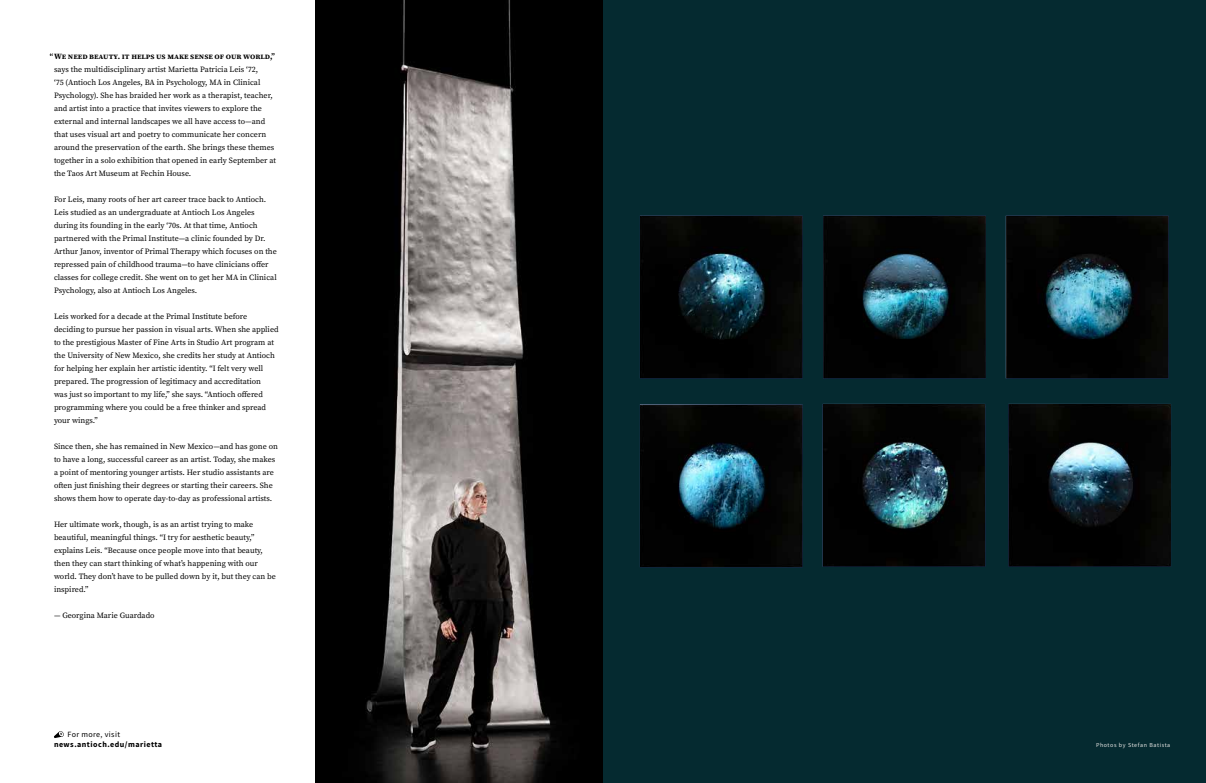
<style>
.page{position:relative;width:1206px;height:783px;background:#fff}
.page>*{position:absolute;margin:0;border:0;box-sizing:border-box;transform-origin:0 0}
.t1{font:8px/13px "Source Serif Pro";color:#000}
.t2{font:700 8px "Source Serif Pro";letter-spacing:.055em;color:#000}
.t3{font:700 8px "Source Sans Pro";letter-spacing:.06em;color:#000}
.t4{font:8px "Source Sans Pro";letter-spacing:.045em;color:#000}
.t5{font:6px "Source Sans Pro";letter-spacing:.095em;color:#e7e6e4}
</style>
<div class="page">
<img style="left:315px;top:0;width:288px;height:783px">
<div style="left:603px;top:0;width:603px;height:783px;background:#052a30"></div>
<img style="left:640px;top:216px;width:531px;height:351px">
<svg style="left:54px;top:731px;width:10px;height:7px"></svg>
<p class="t2" style="left:54px;top:51px;width:223px">We need beauty. it helps us make sense of our world,”</p>
<p class="t1" style="left:54px;top:63px;width:224px">says the multidisciplinary artist Marietta Patricia Leis ‘72,<br>‘75 (Antioch Los Angeles, BA in Psychology, MA in Clinical Psychology). She has braided her work as a therapist, teacher, and artist into a practice that invites viewers to explore the external and internal landscapes we all have access to—and that uses visual art and poetry to communicate her concern around the preservation of the earth. She brings these themes together in a solo exhibition that opened in early September at the Taos Art Museum at Fechin House.</p>
<p class="t1" style="left:54px;top:193px;width:224px">For Leis, many roots of her art career trace back to Antioch.<br>Leis studied as an undergraduate at Antioch Los Angeles during its founding in the early ‘70s. At that time, Antioch partnered with the Primal Institute—a clinic founded by Dr.<br>Arthur Janov, inventor of Primal Therapy which focuses on the repressed pain of childhood trauma—to have clinicians offer classes for college credit. She went on to get her MA in Clinical Psychology, also at Antioch Los Angeles.</p>
<p class="t1" style="left:54px;top:310px;width:226px">Leis worked for a decade at the Primal Institute before deciding to pursue her passion in visual arts. When she applied to the prestigious Master of Fine Arts in Studio Art program at the University of New Mexico, she credits her study at Antioch for helping her explain her artistic identity. “I felt very well prepared. The progression of legitimacy and accreditation<br>was just so important to my life,” she says. “Antioch offered programming where you could be a free thinker and spread your wings.”</p>
<p class="t1" style="left:54px;top:440px;width:225px">Since then, she has remained in New Mexico—and has gone on to have a long, successful career as an artist. Today, she makes a point of mentoring younger artists. Her studio assistants are often just finishing their degrees or starting their careers. She shows them how to operate day-to-day as professional artists.</p>
<p class="t1" style="left:54px;top:518px;width:223px">Her ultimate work, though, is as an artist trying to make beautiful, meaningful things. “I try for aesthetic beauty,” explains Leis. “Because once people move into that beauty, then they can start thinking of what’s happening with our world. They don’t have to be pulled down by it, but they can be inspired.”</p>
<p class="t1" style="left:54px;top:609px;width:102px">— Georgina Marie Guardado</p>
<p class="t4" style="left:68px;top:729px;width:54px">For more, visit</p>
<p class="t3" style="left:54px;top:739px;width:110px">news.antioch.edu/marietta</p>
<p class="t5" style="left:1096px;top:741px;width:76px">Photos by Stefan Batista</p>
</div>
